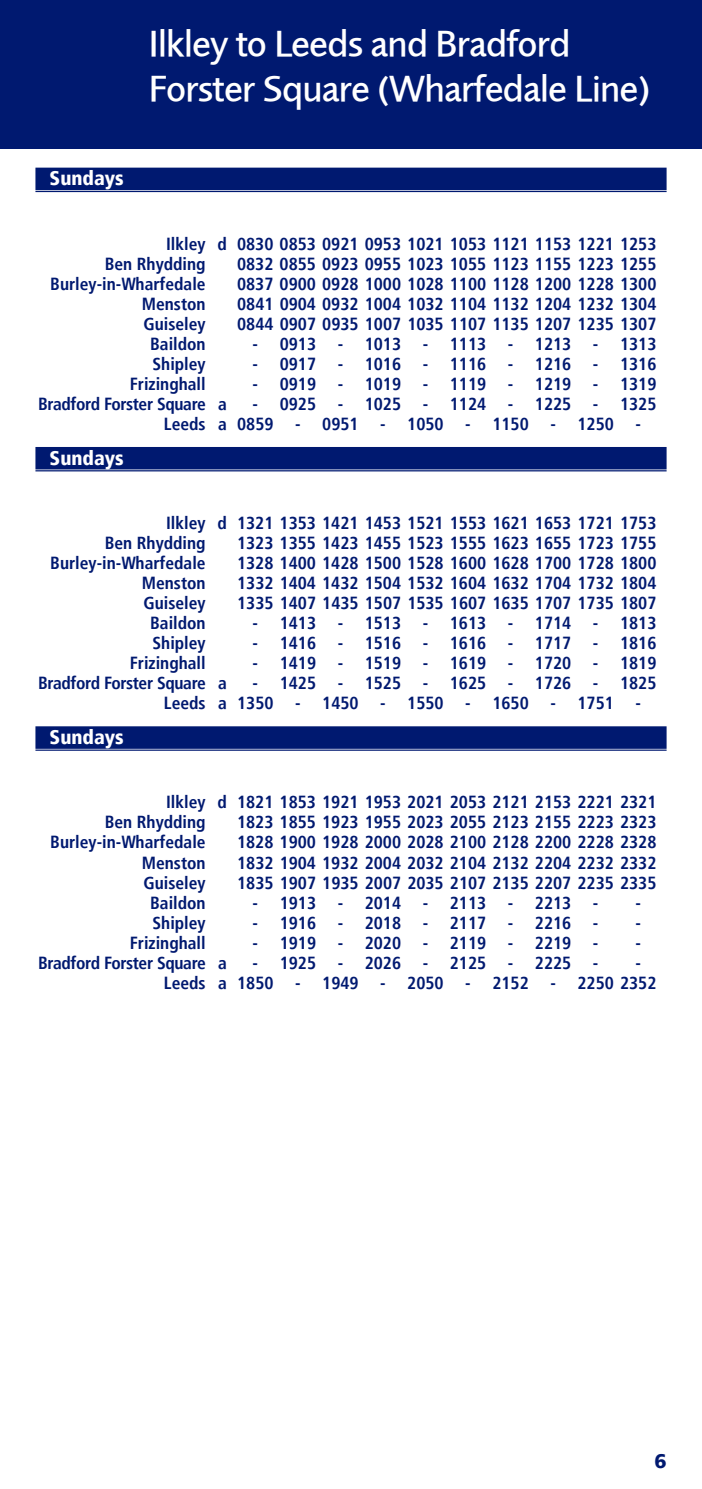
<style>
.page{position:relative;width:702px;height:1489px;background:#fff}
.page>*{position:absolute;margin:0;border:0;box-sizing:border-box;transform-origin:0 0}
.t1{font:500 37.5px/45px "Foundry Sans";letter-spacing:-.02em;color:#fff}
.t2{font:900 condensed 20px "Frutiger LT";color:#fff}
.t3{font:900 20px "Frutiger LT";color:#001970}
.t4{font:700 condensed 17.5px/20px "Frutiger LT";color:#001970}
.t5{font:700 condensed 17.5px "Frutiger LT";letter-spacing:-.02em;color:#001970}
</style>
<div class="page">
<div style="left:0;top:0;width:702px;height:149px;background:#001970"></div>
<div style="left:35px;top:168px;width:631px;height:22px;background:#001970"></div>
<hr style="left:35px;top:191px;width:631px;height:1px;background:#001970">
<div style="left:35px;top:447px;width:631px;height:22px;background:#001970"></div>
<hr style="left:35px;top:470px;width:631px;height:1px;background:#001970">
<div style="left:35px;top:726px;width:631px;height:22px;background:#001970"></div>
<hr style="left:35px;top:749px;width:631px;height:1px;background:#001970">
<p class="t2" style="left:50px;top:166px;width:76px">Sundays</p>
<h1 class="t1" style="left:149px;top:20px;width:502px">Ilkley to Leeds and Bradford<br>Forster Square (Wharfedale Line)</h1>
<p class="t4" style="left:105px;top:234px;width:553px;text-indent:61px">Ilkley d 0830 0853 0921 0953 1021 1053 1121 1153 1221 1253<br>Ben Rhydding</p>
<p class="t4" style="left:237px;top:254px;width:421px">0832 0855 0923 0955 1023 1055 1123 1155 1223 1255</p>
<p class="t4" style="left:50px;top:274px;width:157px">Burley-in-Wharfedale</p>
<p class="t4" style="left:237px;top:274px;width:421px">0837 0900 0928 1000 1028 1100 1128 1200 1228 1300</p>
<p class="t4" style="left:142px;top:294px;width:65px">Menston</p>
<p class="t4" style="left:237px;top:294px;width:421px">0841 0904 0932 1004 1032 1104 1132 1204 1232 1304</p>
<p class="t4" style="left:143px;top:314px;width:64px">Guiseley</p>
<p class="t4" style="left:237px;top:314px;width:421px">0844 0907 0935 1007 1035 1107 1135 1207 1235 1307</p>
<p class="t4" style="left:150px;top:334px;width:57px">Baildon</p>
<p class="t4" style="left:252px;top:334px;width:405px">- 0913 - 1013 - 1113 - 1213 - 1313</p>
<p class="t4" style="left:152px;top:354px;width:55px">Shipley</p>
<p class="t4" style="left:252px;top:354px;width:405px">- 0917 - 1016 - 1116 - 1216 - 1316</p>
<p class="t4" style="left:130px;top:374px;width:77px">Frizinghall</p>
<p class="t4" style="left:252px;top:374px;width:405px">- 0919 - 1019 - 1119 - 1219 - 1319</p>
<p class="t5" style="left:38px;top:393px;width:190px">Bradford Forster Square a</p>
<p class="t4" style="left:164px;top:394px;width:494px;text-indent:89px">- 0925 - 1025 - 1124 - 1225 - 1325<br>Leeds a 0859 - 0951 - 1050 - 1150 - 1250 -</p>
<p class="t2" style="left:50px;top:445px;width:76px">Sundays</p>
<p class="t4" style="left:105px;top:513px;width:553px;text-indent:61px">Ilkley d 1321 1353 1421 1453 1521 1553 1621 1653 1721 1753<br>Ben Rhydding</p>
<p class="t4" style="left:237px;top:533px;width:421px">1323 1355 1423 1455 1523 1555 1623 1655 1723 1755</p>
<p class="t4" style="left:50px;top:553px;width:157px">Burley-in-Wharfedale</p>
<p class="t4" style="left:237px;top:553px;width:421px">1328 1400 1428 1500 1528 1600 1628 1700 1728 1800</p>
<p class="t4" style="left:142px;top:573px;width:65px">Menston</p>
<p class="t4" style="left:237px;top:573px;width:421px">1332 1404 1432 1504 1532 1604 1632 1704 1732 1804</p>
<p class="t4" style="left:143px;top:593px;width:64px">Guiseley</p>
<p class="t4" style="left:237px;top:593px;width:421px">1335 1407 1435 1507 1535 1607 1635 1707 1735 1807</p>
<p class="t4" style="left:150px;top:613px;width:57px">Baildon</p>
<p class="t4" style="left:252px;top:613px;width:405px">- 1413 - 1513 - 1613 - 1714 - 1813</p>
<p class="t4" style="left:152px;top:633px;width:55px">Shipley</p>
<p class="t4" style="left:252px;top:633px;width:405px">- 1416 - 1516 - 1616 - 1717 - 1816</p>
<p class="t4" style="left:130px;top:653px;width:77px">Frizinghall</p>
<p class="t4" style="left:252px;top:653px;width:405px">- 1419 - 1519 - 1619 - 1720 - 1819</p>
<p class="t5" style="left:38px;top:672px;width:190px">Bradford Forster Square a</p>
<p class="t4" style="left:164px;top:673px;width:494px;text-indent:89px">- 1425 - 1525 - 1625 - 1726 - 1825<br>Leeds a 1350 - 1450 - 1550 - 1650 - 1751 -</p>
<p class="t2" style="left:50px;top:724px;width:76px">Sundays</p>
<p class="t4" style="left:105px;top:792px;width:553px;text-indent:61px">Ilkley d 1821 1853 1921 1953 2021 2053 2121 2153 2221 2321<br>Ben Rhydding</p>
<p class="t4" style="left:237px;top:812px;width:421px">1823 1855 1923 1955 2023 2055 2123 2155 2223 2323</p>
<p class="t4" style="left:50px;top:832px;width:157px">Burley-in-Wharfedale</p>
<p class="t4" style="left:237px;top:832px;width:421px">1828 1900 1928 2000 2028 2100 2128 2200 2228 2328</p>
<p class="t4" style="left:142px;top:852px;width:65px">Menston</p>
<p class="t4" style="left:237px;top:852px;width:421px">1832 1904 1932 2004 2032 2104 2132 2204 2232 2332</p>
<p class="t4" style="left:143px;top:872px;width:64px">Guiseley</p>
<p class="t4" style="left:237px;top:872px;width:421px">1835 1907 1935 2007 2035 2107 2135 2207 2235 2335</p>
<p class="t4" style="left:150px;top:892px;width:57px">Baildon</p>
<p class="t4" style="left:252px;top:892px;width:347px">- 1913 - 2014 - 2113 - 2213 -</p>
<p class="t4" style="left:635px;top:892px;width:7px">-</p>
<p class="t4" style="left:152px;top:912px;width:55px">Shipley</p>
<p class="t4" style="left:252px;top:912px;width:347px">- 1916 - 2018 - 2117 - 2216 -</p>
<p class="t4" style="left:635px;top:912px;width:7px">-</p>
<p class="t4" style="left:130px;top:932px;width:77px">Frizinghall</p>
<p class="t4" style="left:252px;top:932px;width:347px">- 1919 - 2020 - 2119 - 2219 -</p>
<p class="t4" style="left:635px;top:932px;width:7px">-</p>
<p class="t5" style="left:38px;top:952px;width:190px">Bradford Forster Square a</p>
<p class="t4" style="left:252px;top:952px;width:347px">- 1925 - 2026 - 2125 - 2225 -</p>
<p class="t4" style="left:164px;top:952px;width:494px;text-indent:471px">-<br>Leeds a 1850 - 1949 - 2050 - 2152 - 2250 2352</p>
<p class="t3" style="left:654px;top:1448px;width:14px">6</p>
</div>
